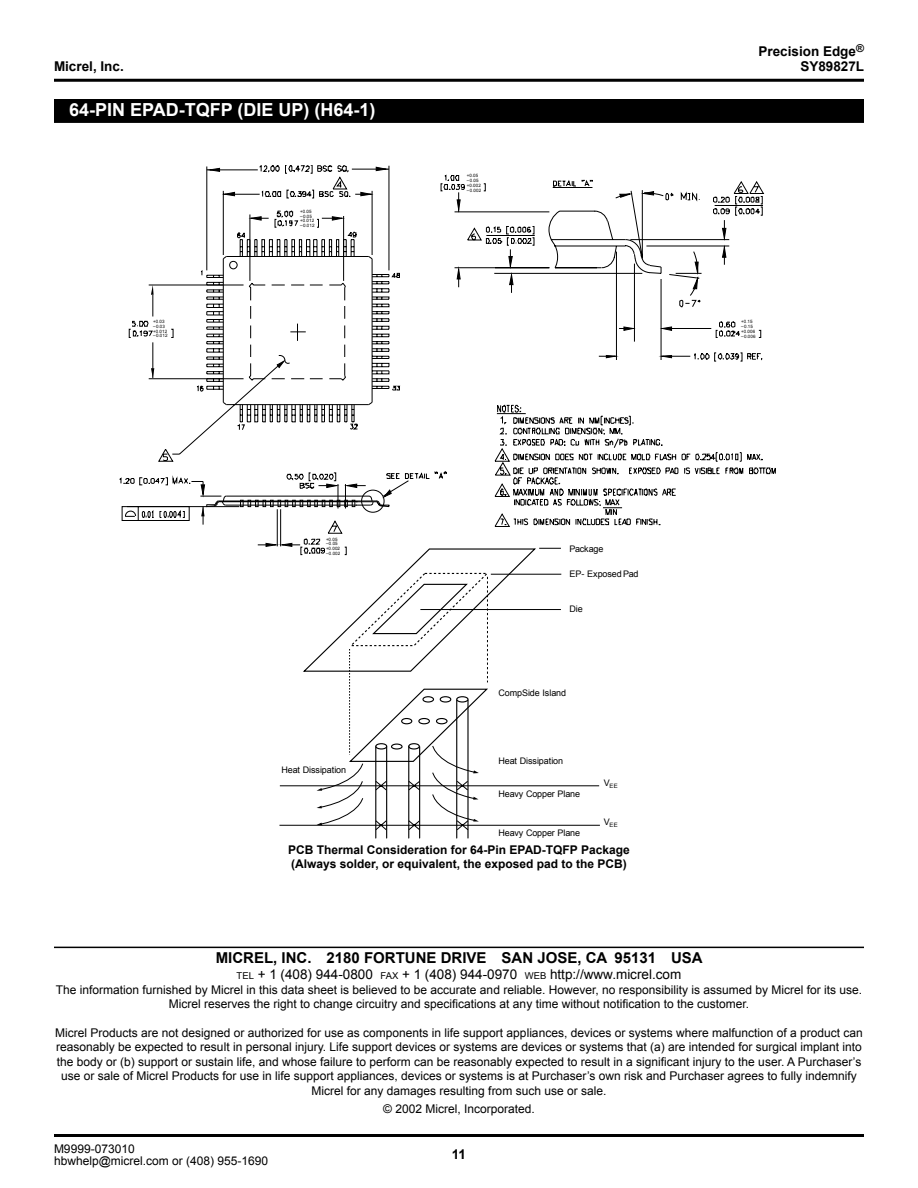
<style>
.page{position:relative;width:918px;height:1188px;background:#fff}
.page>*{position:absolute;margin:0;border:0;box-sizing:border-box;transform-origin:0 0}
.t1{font:700 18px "Arial";color:#fff}
.t2{font:700 15px "Arial";color:#000}
.t3{font:13.5px "Arial";color:#000}
.t4{font:700 13.5px "Arial";color:#000}
.t5{font:12px/14.4px "Arial";color:#000;text-align:center}
.t6{font:700 12px/14.4px "Arial";color:#000}
.t7{font:9px "Arial";letter-spacing:-.015em;color:#000}
.t8{font:6px "Arial";color:#000}
.t9{font:4.5px/4.5px "Arial";letter-spacing:.025em;color:#000}
.s1{font-size:9.45px}
</style>
<div class="page">
<hr style="left:54px;top:79px;width:810px;height:3px;background:#000">
<hr style="left:54px;top:1134px;width:810px;height:3px;background:#000">
<div style="left:55px;top:100px;width:808px;height:22px;background:#000"></div>
<div style="left:54px;top:99px;width:810px;height:24px;border:2px solid #000"></div>
<hr style="left:386px;top:747px;width:1px;height:91px;background:#000">
<hr style="left:375px;top:747px;width:1px;height:91px;background:#000">
<hr style="left:419px;top:747px;width:1px;height:91px;background:#000">
<hr style="left:408px;top:746px;width:1px;height:92px;background:#000">
<hr style="left:467px;top:700px;width:2px;height:138px;background:#000">
<hr style="left:456px;top:700px;width:1px;height:138px;background:#000">
<svg style="left:122px;top:165px;width:649px;height:665px"></svg>
<div style="left:391px;top:744px;width:12px;height:6px;border:1px solid #000;border-radius:50%"></div>
<hr style="left:54px;top:947px;width:810px;height:1px;background:#000">
<p class="t4" style="left:759px;top:46px;width:107px">Precision Edge<sup>®</sup></p>
<p class="t4" style="left:54px;top:61px;width:71px">Micrel, Inc.</p>
<p class="t4" style="left:800px;top:61px;width:65px">SY89827L</p>
<h1 class="t1" style="left:69px;top:98px;width:308px">64-PIN EPAD-TQFP (DIE UP) (H64-1)</h1>
<p class="t9" style="left:153px;top:320px;width:13px">+0.03 –0.03</p>
<p class="t9" style="left:153px;top:329px;width:16px">+0.012 –0.012</p>
<p class="t9" style="left:300px;top:210px;width:13px">+0.05 –0.05</p>
<p class="t9" style="left:300px;top:219px;width:16px">+0.012 –0.012</p>
<p class="t9" style="left:326px;top:537px;width:13px">+0.05 –0.05</p>
<p class="t9" style="left:326px;top:547px;width:16px">+0.002 –0.002</p>
<p class="t7" style="left:281px;top:766px;width:66px">Heat Dissipation</p>
<p class="t9" style="left:467px;top:174px;width:13px">+0.05 –0.05</p>
<p class="t9" style="left:467px;top:184px;width:16px">+0.002 –0.002</p>
<p class="t7" style="left:570px;top:546px;width:35px">Package</p>
<p class="t7" style="left:570px;top:570px;width:70px">EP- Exposed Pad</p>
<p class="t7" style="left:570px;top:605px;width:15px">Die</p>
<p class="t7" style="left:499px;top:689px;width:69px">CompSide Island</p>
<p class="t7" style="left:499px;top:757px;width:66px">Heat Dissipation</p>
<p class="t7" style="left:499px;top:790px;width:83px">Heavy Copper Plane</p>
<p class="t7" style="left:499px;top:830px;width:83px">Heavy Copper Plane</p>
<p class="t8" style="left:604px;top:783px;width:15px"><sup>V</sup>EE</p>
<p class="t8" style="left:604px;top:823px;width:15px"><sup>V</sup>EE</p>
<p class="t6" style="left:288px;top:843px;width:343px">PCB Thermal Consideration for 64-Pin EPAD-TQFP Package (Always solder, or equivalent, the exposed pad to the PCB)</p>
<p class="t9" style="left:741px;top:320px;width:13px">+0.15 –0.15</p>
<p class="t9" style="left:741px;top:330px;width:16px">+0.006 –0.006</p>
<p class="t2" style="left:216px;top:948px;width:489px">MICREL, INC. 2180 FORTUNE DRIVE SAN JOSE, CA 95131 USA</p>
<p class="t3" style="left:237px;top:969px;width:446px"><span class="s1">TEL</span> + 1 (408) 944-0800 <span class="s1">FAX</span> + 1 (408) 944-0970 <span class="s1">WEB</span> http://www.micrel.com</p>
<p class="t5" style="left:56px;top:983px;width:808px">The information furnished by Micrel in this data sheet is believed to be accurate and reliable. However, no responsibility is assumed by Micrel for its use.<br>Micrel reserves the right to change circuitry and speci昀椀cations at any time without noti昀椀cation to the customer.</p>
<p class="t5" style="left:55px;top:1026px;width:809px">Micrel Products are not designed or authorized for use as components in life support appliances, devices or systems where malfunction of a product can reasonably be expected to result in personal injury. Life support devices or systems are devices or systems that (a) are intended for surgical implant into the body or (b) support or sustain life, and whose failure to perform can be reasonably expected to result in a signi昀椀cant injury to the user. A Purchaser’s use or sale of Micrel Products for use in life support appliances, devices or systems is at Purchaser’s own risk and Purchaser agrees to fully indemnify Micrel for any damages resulting from such use or sale.</p>
<p class="t5" style="left:383px;top:1103px;width:153px">© 2002 Micrel, Incorporated.</p>
<p class="t5" style="left:54px;top:1144px;width:216px;line-height:12px;text-align:left">M9999-073010<br>hbwhelp@micrel.com or (408) 955-1690</p>
<p class="t4" style="left:452px;top:1149px;width:16px">11</p>
</div>
